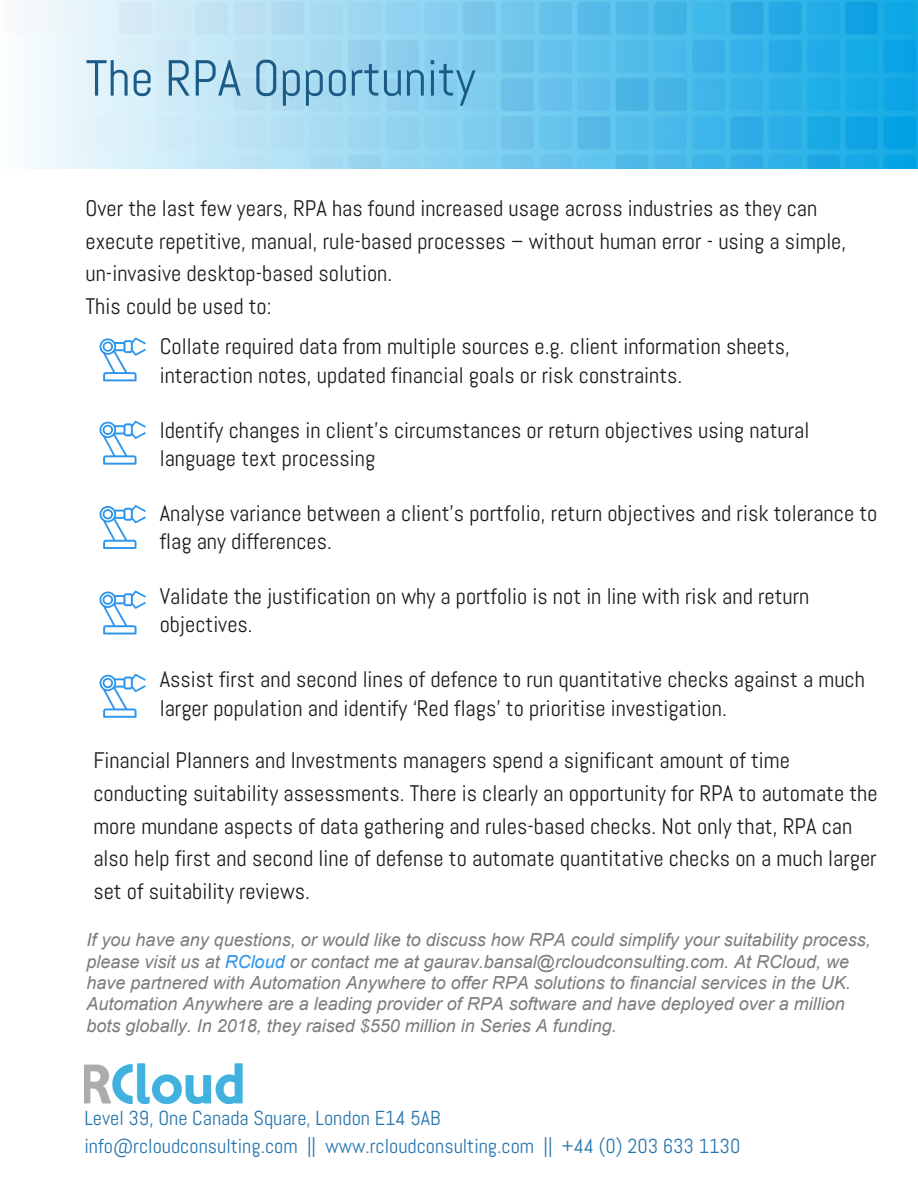
<style>
.page{position:relative;width:918px;height:1188px;background:#fff}
.page>*{position:absolute;margin:0;border:0;box-sizing:border-box;transform-origin:0 0}
.t1{font:50.7px "Abel";color:#1d5b87}
.t2{font:22.5px/32.7px "Abel";color:#1b1b1b}
.t3{font:20.25px/28.2px "Abel";color:#2575ad}
.t4{font:italic 18px/21.3px "Arial";color:#7c7c7c}
.s1{color:#2d95ec}
</style>
<div class="page">
<img style="left:26px;top:0;width:892px;height:169px">
<img style="left:84px;top:1063px;width:159px;height:41px">
<svg style="left:99px;top:338px;width:47px;height:43px"></svg>
<svg style="left:99px;top:421px;width:47px;height:44px"></svg>
<svg style="left:99px;top:505px;width:47px;height:44px"></svg>
<svg style="left:99px;top:591px;width:47px;height:43px"></svg>
<svg style="left:99px;top:674px;width:47px;height:44px"></svg>
<h1 class="t1" style="left:86px;top:46px;width:392px">The RPA Opportunity</h1>
<p class="t2" style="left:86px;top:192px;width:762px">Over the last few years, RPA has found increased usage across industries as they can execute repetitive, manual, rule-based processes – without human error - using a simple, un-invasive desktop-based solution.<br>This could be used to:</p>
<p class="t2" style="left:160px;top:333px;width:632px;line-height:28.2px">Collate required data from multiple sources e.g. client information sheets, interaction notes, updated financial goals or risk constraints.</p>
<p class="t2" style="left:160px;top:416px;width:651px;line-height:28.2px">Identify changes in client’s circumstances or return objectives using natural language text processing</p>
<p class="t2" style="left:160px;top:499px;width:719px;line-height:28.2px">Analyse variance between a client’s portfolio, return objectives and risk tolerance to flag any differences.</p>
<p class="t2" style="left:160px;top:582px;width:651px;line-height:28.2px">Validate the justification on why a portfolio is not in line with risk and return objectives.</p>
<p class="t2" style="left:160px;top:666px;width:707px;line-height:28.2px">Assist first and second lines of defence to run quantitative checks against a much larger population and identify ‘Red flags’ to prioritise investigation.</p>
<p class="t2" style="left:93px;top:744px;width:786px">Financial Planners and Investments managers spend a significant amount of time conducting suitability assessments. There is clearly an opportunity for RPA to automate the more mundane aspects of data gathering and rules-based checks. Not only that, RPA can also help first and second line of defense to automate quantitative checks on a much larger set of suitability reviews.</p>
<p class="t4" style="left:87px;top:929px;width:786px">If you have any questions, or would like to discuss how RPA could simplify your suitability process, please visit us at <span class="s1">RCloud</span> or contact me at gaurav.bansal@rcloudconsulting.com. At RCloud, we have partnered with Automation Anywhere to offer RPA solutions to financial services in the UK.<br>Automation Anywhere are a leading provider of RPA software and have deployed over a million bots globally. In 2018, they raised $550 million in Series A funding.</p>
<p class="t3" style="left:84px;top:1104px;width:658px">Level 39, One Canada Square, London E14 5AB<br>info@rcloudconsulting.com || www.rcloudconsulting.com || +44 (0) 203 633 1130</p>
</div>
